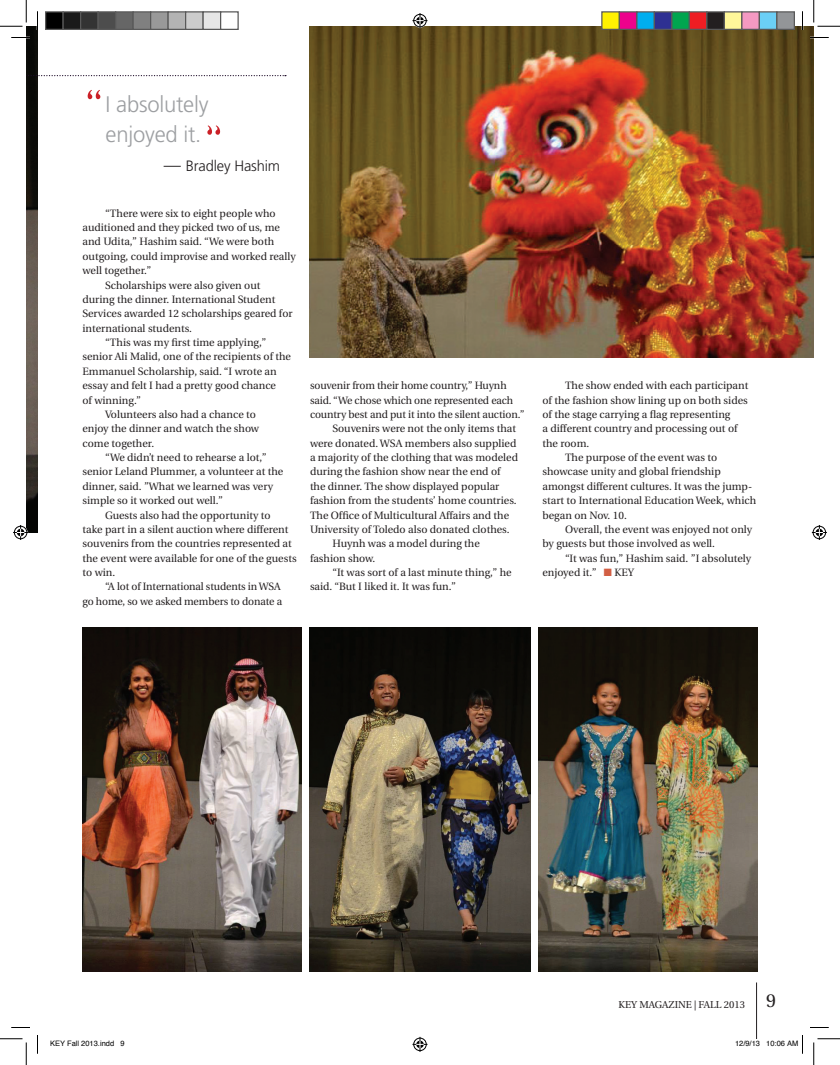
<style>
.page{position:relative;width:840px;height:1065px;background:#fff}
.page>*{position:absolute;margin:0;border:0;box-sizing:border-box;transform-origin:0 0}
.t1{font:300 62.5px "Quorum";color:#cb2027;scale:.9 1}
.t2{font:300 22.5px/30px "Frutiger";letter-spacing:-.01em;color:#9d9fa2}
.t3{font:300 15px "Frutiger";letter-spacing:-.01em;color:#231f20}
.t4{font:10.62px/14.4px "Utopia";color:#231f20}
.t5{font:10px "Utopia";color:#231f20}
.t6{font:7.5px "Helvetica";color:#000}
.s1{font-size:17.5px}
.s2{color:#d25f44}
.s3{font-size:18.75px}
</style>
<div class="page">
<img style="left:26px;top:26px;width:12px;height:506px">
<hr style="left:756px;top:982px;width:1px;height:57px;background:#231f20">
<img style="left:310px;top:26px;width:504px;height:332px">
<img style="left:538px;top:628px;width:220px;height:343px">
<img style="left:82px;top:628px;width:220px;height:343px">
<img style="left:309px;top:628px;width:222px;height:343px">
<svg style="left:26px;top:75px;width:260px;height:1px"></svg>
<svg style="left:11px;top:37px;width:19px;height:1px"></svg>
<svg style="left:810px;top:37px;width:19px;height:1px"></svg>
<svg style="left:11px;top:1027px;width:19px;height:1px"></svg>
<svg style="left:810px;top:1027px;width:19px;height:1px"></svg>
<svg style="left:37px;top:11px;width:1px;height:19px"></svg>
<svg style="left:37px;top:1035px;width:1px;height:19px"></svg>
<svg style="left:802px;top:11px;width:1px;height:19px"></svg>
<svg style="left:0;top:0;width:27px;height:27px"></svg>
<svg style="left:0;top:1039px;width:27px;height:26px"></svg>
<svg style="left:814px;top:0;width:26px;height:27px"></svg>
<svg style="left:814px;top:1039px;width:26px;height:26px"></svg>
<svg style="left:412px;top:13px;width:16px;height:15px"></svg>
<svg style="left:412px;top:1037px;width:16px;height:15px"></svg>
<svg style="left:13px;top:525px;width:15px;height:15px"></svg>
<svg style="left:812px;top:525px;width:15px;height:15px"></svg>
<div style="left:46px;top:12px;width:17px;height:17px;background:#000"></div>
<div style="left:45px;top:11px;width:19px;height:19px;border:1px solid #595959"></div>
<div style="left:63px;top:12px;width:18px;height:17px;background:#1a1a1a"></div>
<div style="left:62px;top:11px;width:19px;height:19px;border:1px solid #595959"></div>
<div style="left:81px;top:12px;width:17px;height:17px;background:#333"></div>
<div style="left:80px;top:11px;width:19px;height:19px;border:1px solid #595959"></div>
<div style="left:98px;top:12px;width:18px;height:17px;background:#4d4d4d"></div>
<div style="left:98px;top:11px;width:18px;height:19px;border:1px solid #595959"></div>
<div style="left:116px;top:12px;width:17px;height:17px;background:#666"></div>
<div style="left:115px;top:11px;width:19px;height:19px;border:1px solid #595959"></div>
<div style="left:133px;top:12px;width:18px;height:17px;background:#808080"></div>
<div style="left:132px;top:11px;width:19px;height:19px;border:1px solid #595959"></div>
<div style="left:151px;top:12px;width:17px;height:17px;background:#999"></div>
<div style="left:150px;top:11px;width:19px;height:19px;border:1px solid #595959"></div>
<div style="left:168px;top:12px;width:18px;height:17px;background:#b3b3b3"></div>
<div style="left:168px;top:11px;width:18px;height:19px;border:1px solid #595959"></div>
<div style="left:186px;top:12px;width:17px;height:17px;background:#ccc"></div>
<div style="left:185px;top:11px;width:19px;height:19px;border:1px solid #595959"></div>
<div style="left:203px;top:12px;width:18px;height:17px;background:#e6e6e6"></div>
<div style="left:202px;top:11px;width:19px;height:19px;border:1px solid #595959"></div>
<div style="left:220px;top:11px;width:19px;height:19px;border:1px solid #595959"></div>
<div style="left:602px;top:12px;width:17px;height:17px;background:#fff101"></div>
<div style="left:601px;top:11px;width:19px;height:19px;border:1px solid #595959"></div>
<div style="left:619px;top:12px;width:18px;height:17px;background:#ed028c"></div>
<div style="left:619px;top:11px;width:19px;height:19px;border:1px solid #595959"></div>
<div style="left:637px;top:12px;width:17px;height:17px;background:#00aeef"></div>
<div style="left:636px;top:11px;width:19px;height:19px;border:1px solid #595959"></div>
<div style="left:654px;top:12px;width:18px;height:17px;background:#2e3092"></div>
<div style="left:654px;top:11px;width:18px;height:19px;border:1px solid #595959"></div>
<div style="left:672px;top:12px;width:17px;height:17px;background:#00a54f"></div>
<div style="left:671px;top:11px;width:19px;height:19px;border:1px solid #595959"></div>
<div style="left:689px;top:12px;width:18px;height:17px;background:#ee1d23"></div>
<div style="left:689px;top:11px;width:19px;height:19px;border:1px solid #595959"></div>
<div style="left:707px;top:12px;width:17px;height:17px;background:#231f20"></div>
<div style="left:706px;top:11px;width:19px;height:19px;border:1px solid #595959"></div>
<div style="left:724px;top:12px;width:18px;height:17px;background:#fff79a"></div>
<div style="left:724px;top:11px;width:18px;height:19px;border:1px solid #595959"></div>
<div style="left:742px;top:12px;width:17px;height:17px;background:#f499c2"></div>
<div style="left:741px;top:11px;width:19px;height:19px;border:1px solid #595959"></div>
<div style="left:759px;top:12px;width:18px;height:17px;background:#6bcff6"></div>
<div style="left:759px;top:11px;width:19px;height:19px;border:1px solid #595959"></div>
<div style="left:777px;top:12px;width:17px;height:17px;background:#939598"></div>
<div style="left:776px;top:11px;width:19px;height:19px;border:1px solid #595959"></div>
<svg style="left:802px;top:1035px;width:1px;height:19px"></svg>
<h1 class="t1" style="left:103px;top:113px;width:22px;rotate:-180deg">”</h1>
<h2 class="t2" style="left:106px;top:89px;width:104px">I absolutely enjoyed it.</h2>
<h3 class="t3" style="left:164px;top:157px;width:118px"><span class="s1">—</span> Bradley Hashim</h3>
<p class="t4" style="left:82px;top:206px;width:215px;text-indent:23px">“There were six to eight people who auditioned and they picked two of us, me and Udita,” Hashim said. “We were both outgoing, could improvise and worked really well together.”<br>S</p>
<p class="t4" style="left:111px;top:278px;width:151px">cholarships were also given out</p>
<p class="t4" style="left:82px;top:292px;width:194px">during the dinner. International Student</p>
<p class="t4" style="left:82px;top:307px;width:212px">Services awarded 12 scholarships geared for</p>
<p class="t4" style="left:82px;top:321px;width:111px">international students.</p>
<p class="t4" style="left:105px;top:336px;width:163px">“This was my first time applying,”</p>
<p class="t4" style="left:82px;top:350px;width:210px">senior Ali Malid, one of the recipients of the</p>
<p class="t4" style="left:82px;top:364px;width:196px">Emmanuel Scholarship, said. “I wrote an</p>
<p class="t4" style="left:82px;top:379px;width:195px">essay and felt I had a pretty good chance</p>
<p class="t4" style="left:82px;top:393px;width:60px">of winning.”</p>
<p class="t4" style="left:105px;top:407px;width:152px">Volunteers also had a chance to</p>
<p class="t4" style="left:82px;top:422px;width:178px">enjoy the dinner and watch the show</p>
<p class="t4" style="left:82px;top:436px;width:73px">come together.</p>
<p class="t4" style="left:105px;top:451px;width:163px">“We didn’t need to rehearse a lot,”</p>
<p class="t4" style="left:82px;top:465px;width:202px">senior Leland Plummer, a volunteer at the</p>
<p class="t4" style="left:82px;top:479px;width:192px">dinner, said. ”What we learned was very</p>
<p class="t4" style="left:82px;top:494px;width:142px">simple so it worked out well.”</p>
<p class="t4" style="left:105px;top:508px;width:167px">Guests also had the opportunity to</p>
<p class="t4" style="left:82px;top:522px;width:207px">take part in a silent auction where different</p>
<p class="t4" style="left:82px;top:537px;width:211px">souvenirs from the countries represented at</p>
<p class="t4" style="left:82px;top:551px;width:216px">the event were available for one of the guests</p>
<p class="t4" style="left:82px;top:566px;width:34px">to win.</p>
<p class="t4" style="left:105px;top:580px;width:171px">“A lot of International students in WSA</p>
<p class="t4" style="left:82px;top:594px;width:201px">go home, so we asked members to donate a</p>
<p class="t4" style="left:310px;top:379px;width:216px">souvenir from their home country,” Huynh said. “We chose which one represented each country best and put it into the silent auction.” S</p>
<p class="t4" style="left:338px;top:422px;width:179px">ouvenirs were not the only items that</p>
<p class="t4" style="left:310px;top:436px;width:208px">were donated. WSA members also supplied</p>
<p class="t4" style="left:310px;top:451px;width:210px">a majority of the clothing that was modeled</p>
<p class="t4" style="left:310px;top:465px;width:192px">during the fashion show near the end of</p>
<p class="t4" style="left:310px;top:479px;width:191px">the dinner. The show displayed popular</p>
<p class="t4" style="left:310px;top:494px;width:208px">fashion from the students’ home countries.</p>
<p class="t4" style="left:310px;top:508px;width:201px">The Office of Multicultural Affairs and the</p>
<p class="t4" style="left:310px;top:522px;width:201px">University of Toledo also donated clothes.</p>
<p class="t4" style="left:333px;top:537px;width:149px">Huynh was a model during the</p>
<p class="t4" style="left:310px;top:551px;width:67px">fashion show.</p>
<p class="t4" style="left:333px;top:566px;width:181px">“It was sort of a last minute thing,” he</p>
<p class="t4" style="left:310px;top:580px;width:147px">said. “But I liked it. It was fun.”</p>
<p class="t4" style="left:565px;top:379px;width:185px">The show ended with each participant</p>
<p class="t4" style="left:542px;top:393px;width:207px">of the fashion show lining up on both sides</p>
<p class="t4" style="left:542px;top:407px;width:189px">of the stage carrying a flag representing</p>
<p class="t4" style="left:542px;top:422px;width:197px">a different country and processing out of</p>
<p class="t4" style="left:542px;top:436px;width:48px">the room.</p>
<p class="t4" style="left:565px;top:451px;width:154px">The purpose of the event was to</p>
<p class="t4" style="left:542px;top:465px;width:180px">showcase unity and global friendship</p>
<p class="t4" style="left:542px;top:479px;width:211px">amongst different cultures. It was the jump-</p>
<p class="t4" style="left:542px;top:494px;width:215px">start to International Education Week, which</p>
<p class="t4" style="left:542px;top:508px;width:86px">began on Nov. 10.</p>
<p class="t4" style="left:565px;top:522px;width:189px">Overall, the event was enjoyed not only</p>
<p class="t4" style="left:542px;top:537px;width:174px">by guests but those involved as well.</p>
<p class="t4" style="left:565px;top:551px;width:188px">“It was fun,” Hashim said. ”I absolutely</p>
<p class="t4" style="left:542px;top:566px;width:93px">enjoyed it.” <span class="s2">■</span> KEY</p>
<p class="t5" style="left:619px;top:999px;width:159px">KEY MAGAZINE | FALL 2013 <span class="s3">9</span></p>
<p class="t6" style="left:50px;top:1038px;width:76px">KEY Fall 2013.indd 9</p>
<p class="t6" style="left:735px;top:1038px;width:65px">12/9/13 10:06 AM</p>
</div>
